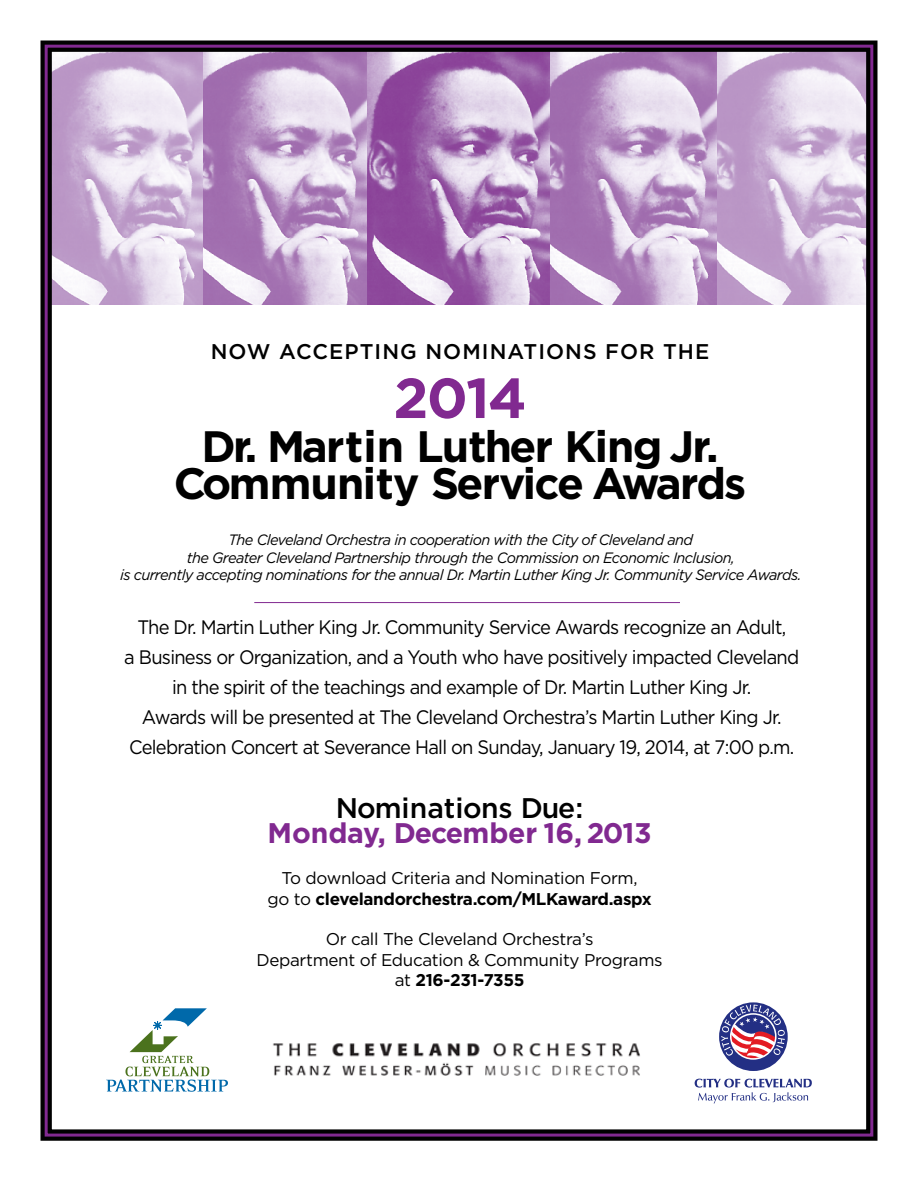
<style>
.page{position:relative;width:918px;height:1188px;background:#fff}
.page>*{position:absolute;margin:0;border:0;box-sizing:border-box;transform-origin:0 0}
.t1{font:700 56.25px "Gotham";color:#812990}
.t2{font:700 43.95px/36.8px "Gotham";letter-spacing:-.04em;color:#000;text-align:center}
.t3{font:700 28.35px "Gotham";letter-spacing:-.02em;color:#812990}
.t4{font:500 28.35px "Gotham";letter-spacing:-.02em;color:#000}
.t5{font:500 21.3px "Gotham";letter-spacing:.05em;color:#000}
.t6{font:19.5px/29.8px "Gotham";letter-spacing:-.04em;color:#000;text-align:center;scale:.94 1}
.t7{font:16.95px/20.4px "Gotham";letter-spacing:-.02em;color:#000;text-align:center}
.t8{font:italic 15px/17.2px "Gotham";letter-spacing:-.04em;color:#000;text-align:center}
.s1{font-weight:700}
</style>
<div class="page">
<img style="left:716px;top:53px;width:150px;height:251px">
<svg style="left:53px;top:53px;width:150px;height:251px;background:#d3bfdc"></svg>
<svg style="left:203px;top:53px;width:165px;height:251px;background:#c2a3cc"></svg>
<svg style="left:368px;top:53px;width:183px;height:251px;background:#b288be"></svg>
<svg style="left:551px;top:53px;width:165px;height:251px;background:#c2a3cc"></svg>
<hr style="left:254px;top:602px;width:426px;height:1px;background:#812990">
<img style="left:272px;top:1043px;width:368px;height:33px">
<svg style="left:106px;top:1008px;width:122px;height:84px"></svg>
<div style="left:719px;top:1002px;width:69px;height:69px;background:#232f84;border-radius:50%"></div>
<svg style="left:721px;top:1005px;width:64px;height:54px"></svg>
<svg style="left:695px;top:1079px;width:117px;height:24px"></svg>
<div style="left:41px;top:41px;width:837px;height:1100px;border:11px solid #000"></div>
<p class="t5" style="left:211px;top:338px;width:500px">NOW ACCEPTING NOMINATIONS FOR THE</p>
<h1 class="t1" style="left:393px;top:361px;width:135px">2014</h1>
<h2 class="t2" style="left:174px;top:428px;width:574px">Dr. Martin Luther King Jr.<br>Community Service Awards</h2>
<p class="t8" style="left:120px;top:531px;width:683px">The Cleveland Orchestra in cooperation with the City of Cleveland and<br>the Greater Cleveland Partnership through the Commission on Economic Inclusion,<br>is currently accepting nominations for the annual Dr. Martin Luther King Jr. Community Service Awards.</p>
<p class="t6" style="left:124px;top:612px;width:720px">The Dr. Martin Luther King Jr. Community Service Awards recognize an Adult,<br>a Business or Organization, and a Youth who have positively impacted Cleveland in the spirit of the teachings and example of Dr. Martin Luther King Jr.<br>Awards will be presented at The Cleveland Orchestra’s Martin Luther King Jr.<br>Celebration Concert at Severance Hall on Sunday, January 19, 2014, at 7:00 p.m.</p>
<h3 class="t4" style="left:336px;top:789px;width:249px">NOMINATIONS DUE:</h3>
<h3 class="t3" style="left:267px;top:814px;width:386px">Monday, December 16, 2013</h3>
<p class="t7" style="left:267px;top:868px;width:386px">To download Criteria and Nomination Form,<br>go to <span class="s1">clevelandorchestra.com/MLKaward.aspx</span></p>
<p class="t7" style="left:256px;top:929px;width:408px">Or call The Cleveland Orchestra’s<br>Department of Education &amp; Community Programs at <span class="s1">216-231-7355</span></p>
</div>
